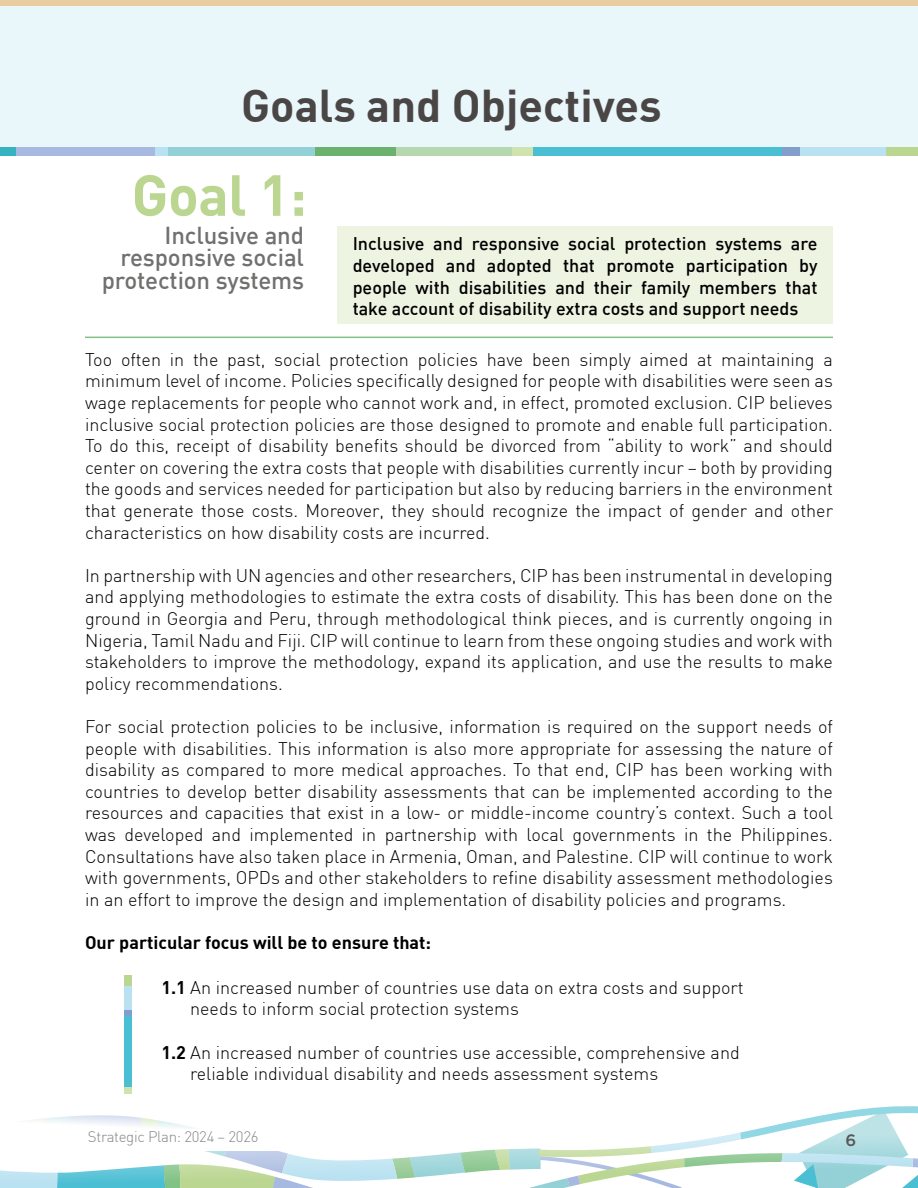
<style>
.page{position:relative;width:918px;height:1188px;background:#fff}
.page>*{position:absolute;margin:0;border:0;box-sizing:border-box;transform-origin:0 0}
.t1{font:700 57px "DIN";color:#bad690}
.t2{font:700 45px "DIN";color:#4a4645}
.t3{font:500 24px/22.5px "DIN";letter-spacing:-.005em;color:#70706f;text-align:right}
.t4{font:300 18px/21.6px "DIN";color:#000;text-align:justify}
.t5{font:500 18px/21.6px "DIN";color:#000;text-align:justify}
.t6{font:700 18px "DIN";color:#000}
.t7{font:500 16.5px "Gotham Pro";color:#575756}
.t8{font:300 15px "DIN";letter-spacing:-.02em;color:#878787}
.s1{font-weight:700}
</style>
<div class="page">
<svg style="left:0;top:1106px;width:918px;height:82px"></svg>
<div style="left:124px;top:976px;width:8px;height:10px;background:#bad690"></div>
<div style="left:124px;top:986px;width:8px;height:25px;background:#b8e1f1"></div>
<div style="left:124px;top:1010px;width:8px;height:6px;background:#839eca"></div>
<div style="left:124px;top:1016px;width:8px;height:71px;background:#4abed3"></div>
<div style="left:124px;top:1087px;width:8px;height:7px;background:#d0e2ae"></div>
<div style="left:338px;top:226px;width:495px;height:97px;background:#edf4e2"></div>
<hr style="left:85px;top:337px;width:748px;height:1px;background:#81c285">
<div style="left:0;top:0;width:918px;height:152px;background:#e9f6fa"></div>
<div style="left:886px;top:147px;width:32px;height:9px;background:#bad690"></div>
<div style="left:800px;top:147px;width:86px;height:9px;background:#b8e1f1"></div>
<div style="left:781px;top:147px;width:19px;height:9px;background:#839eca"></div>
<div style="left:532px;top:147px;width:249px;height:9px;background:#4abed3"></div>
<div style="left:511px;top:147px;width:21px;height:9px;background:#d0e2ae"></div>
<div style="left:396px;top:147px;width:115px;height:9px;background:#b5d8b1"></div>
<div style="left:314px;top:147px;width:82px;height:9px;background:#6db16f"></div>
<div style="left:168px;top:147px;width:146px;height:9px;background:#93d1d7"></div>
<div style="left:15px;top:147px;width:141px;height:9px;background:#a7b9e0"></div>
<div style="left:0;top:147px;width:16px;height:9px;background:#36b2c0"></div>
<div style="left:155px;top:147px;width:13px;height:9px;background:#b8e1f1"></div>
<h2 class="t2" style="left:241px;top:77px;width:422px">Goals and Objectives</h2>
<h1 class="t1" style="left:132px;top:158px;width:177px">Goal 1:</h1>
<h3 class="t3" style="left:102px;top:223px;width:204px">Inclusive and responsive social protection systems</h3>
<p class="t5" style="left:353px;top:232px;width:466px">Inclusive and responsive social protection systems are developed and adopted that promote participation by people with disabilities and their family members that take account of disability extra costs and support needs</p>
<p class="t4" style="left:85px;top:348px;width:750px">Too often in the past, social protection policies have been simply aimed at maintaining a minimum level of income. Policies specifically designed for people with disabilities were seen as wage replacements for people who cannot work and, in effect, promoted exclusion. CIP believes inclusive social protection policies are those designed to promote and enable full participation.<br>To do this, receipt of disability benefits should be divorced from “ability to work” and should center on covering the extra costs that people with disabilities currently incur – both by providing the goods and services needed for participation but also by reducing barriers in the environment that generate those costs. Moreover, they should recognize the impact of gender and other characteristics on how disability costs are incurred.</p>
<p class="t4" style="left:85px;top:564px;width:749px">In partnership with UN agencies and other researchers, CIP has been instrumental in developing and applying methodologies to estimate the extra costs of disability. This has been done on the ground in Georgia and Peru, through methodological think pieces, and is currently ongoing in Nigeria, Tamil Nadu and Fiji. CIP will continue to learn from these ongoing studies and work with stakeholders to improve the methodology, expand its application, and use the results to make policy recommendations.</p>
<p class="t4" style="left:85px;top:716px;width:749px">For social protection policies to be inclusive, information is required on the support needs of people with disabilities. This information is also more appropriate for assessing the nature of disability as compared to more medical approaches. To that end, CIP has been working with countries to develop better disability assessments that can be implemented according to the resources and capacities that exist in a low- or middle-income country’s context. Such a tool was developed and implemented in partnership with local governments in the Philippines.<br>Consultations have also taken place in Armenia, Oman, and Palestine. CIP will continue to work with governments, OPDs and other stakeholders to refine disability assessment methodologies in an effort to improve the design and implementation of disability policies and programs.</p>
<p class="t6" style="left:85px;top:931px;width:348px">Our particular focus will be to ensure that:</p>
<p class="t4" style="left:190px;top:976px;width:555px;text-indent:-29px"><span class="s1">1.1</span> An increased number of countries use data on extra costs and support needs to inform social protection systems</p>
<p class="t4" style="left:190px;top:1041px;width:551px;text-indent:-29px"><span class="s1">1.2</span> An increased number of countries use accessible, comprehensive and reliable individual disability and needs assessment systems</p>
<p class="t8" style="left:88px;top:1127px;width:172px">Strategic Plan: 2024 – 2026</p>
<p class="t7" style="left:846px;top:1130px;width:12px">6</p>
</div>
